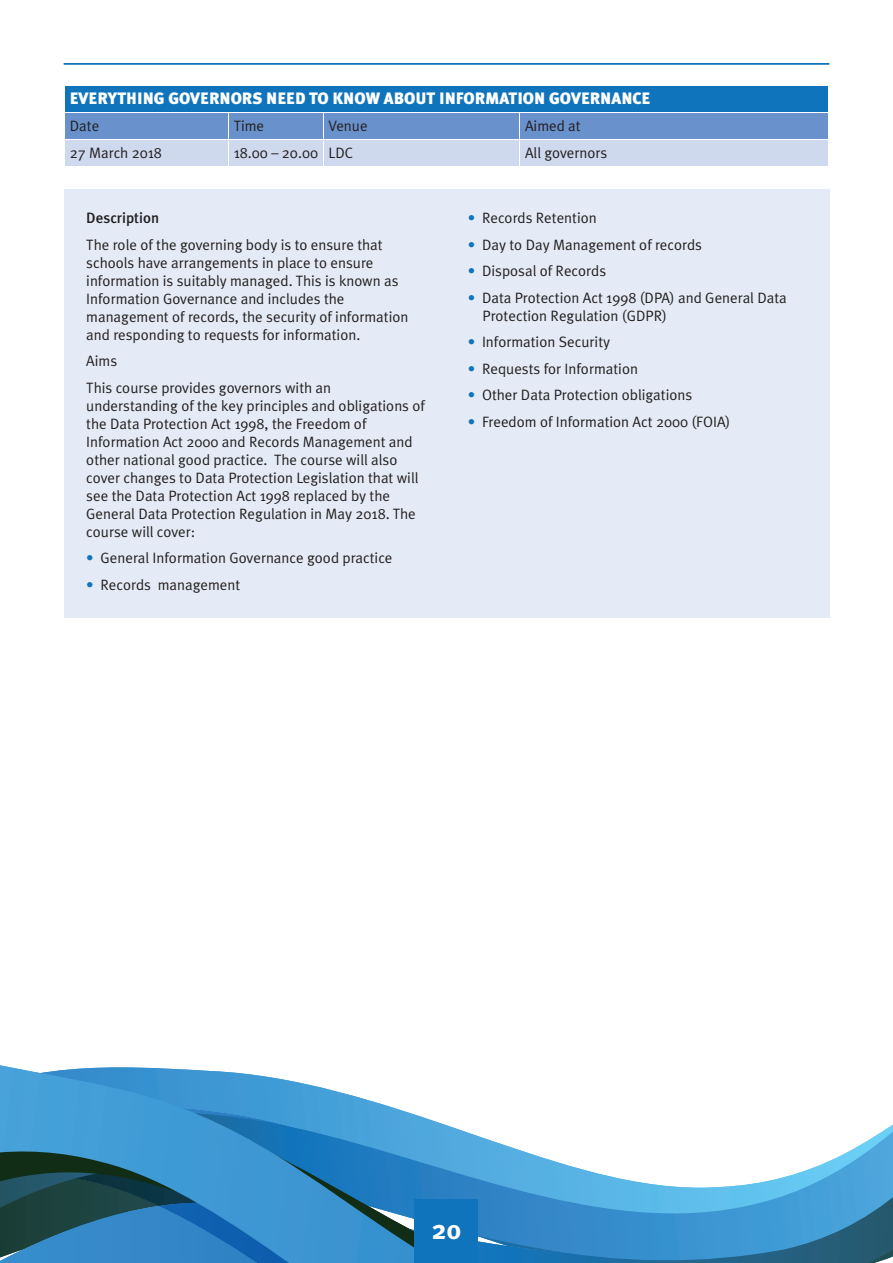
<style>
.page{position:relative;width:893px;height:1263px;background:#fff}
.page>*{position:absolute;margin:0;border:0;box-sizing:border-box;transform-origin:0 0}
.t1{font:700 27px "Meta Plus";color:#fff}
.t2{font:900 16.5px "Meta Plus";color:#fff}
.t3{font:15px/18px "Meta Plus Normal";color:#231f20}
.t4{font:500 15px "Meta Plus";color:#231f20}
.s1{color:#1074bc}
</style>
<div class="page">
<svg style="left:508px;top:1124px;width:385px;height:139px"></svg>
<svg style="left:463px;top:1131px;width:45px;height:132px;background:#4a9ad2"></svg>
<svg style="left:0;top:1065px;width:463px;height:198px;background:#4790be"></svg>
<div style="left:415px;top:1199px;width:63px;height:64px;background:#1074bc"></div>
<hr style="left:64px;top:63px;width:765px;height:2px;background:#1074bc">
<div style="left:64px;top:189px;width:765px;height:428px;background:#e5ebf6"></div>
<div style="left:65px;top:87px;width:763px;height:25px;background:#1074bc"></div>
<div style="left:65px;top:114px;width:163px;height:25px;background:#6992cc"></div>
<div style="left:229px;top:114px;width:94px;height:25px;background:#6992cc"></div>
<div style="left:324px;top:114px;width:195px;height:25px;background:#6992cc"></div>
<div style="left:520px;top:114px;width:308px;height:25px;background:#6992cc"></div>
<div style="left:65px;top:141px;width:163px;height:25px;background:#cfd9ee"></div>
<div style="left:229px;top:141px;width:94px;height:25px;background:#cfd9ee"></div>
<div style="left:324px;top:141px;width:195px;height:25px;background:#cfd9ee"></div>
<div style="left:520px;top:141px;width:308px;height:25px;background:#cfd9ee"></div>
<p class="t2" style="left:70px;top:89px;width:582px">EVERYTHING GOVERNORS NEED TO KNOW ABOUT INFORMATION GOVERNANCE</p>
<p class="t3" style="left:70px;top:116px;width:31px">Date</p>
<p class="t3" style="left:234px;top:116px;width:32px">Time</p>
<p class="t3" style="left:329px;top:116px;width:41px">Venue</p>
<p class="t3" style="left:525px;top:116px;width:57px">Aimed at</p>
<p class="t3" style="left:70px;top:143px;width:94px">27 March 2018</p>
<p class="t3" style="left:234px;top:143px;width:121px">18.00 – 20.00 LDC</p>
<p class="t3" style="left:525px;top:143px;width:84px">All governors</p>
<p class="t4" style="left:86px;top:209px;width:74px">Description</p>
<p class="t3" style="left:86px;top:235px;width:324px">The role of the governing body is to ensure that schools have arrangements in place to ensure information is suitably managed. This is known as Information Governance and includes the management of records, the security of information and responding to requests for information.</p>
<p class="t3" style="left:86px;top:348px;width:246px;line-height:26.5px">Aims<br>This course provides governors with an</p>
<p class="t3" style="left:86px;top:396px;width:340px">understanding of the key principles and obligations of the Data Protection Act 1998, the Freedom of Information Act 2000 and Records Management and other national good practice. The course will also cover changes to Data Protection Legislation that will see the Data Protection Act 1998 replaced by the General Data Protection Regulation in May 2018. The course will cover:</p>
<p class="t3" style="left:86px;top:549px;width:308px"><span class="s1">•</span> General Information Governance good practice</p>
<p class="t3" style="left:86px;top:575px;width:155px"><span class="s1">•</span> Records management</p>
<p class="t3" style="left:468px;top:209px;width:131px"><span class="s1">•</span> Records Retention</p>
<p class="t3" style="left:468px;top:235px;width:236px"><span class="s1">•</span> Day to Day Management of records</p>
<p class="t3" style="left:468px;top:262px;width:140px"><span class="s1">•</span> Disposal of Records</p>
<p class="t3" style="left:483px;top:288px;width:306px;text-indent:-15px"><span class="s1">•</span> Data Protection Act 1998 (DPA) and General Data<br>Protection Regulation (GDPR)</p>
<p class="t3" style="left:468px;top:333px;width:144px"><span class="s1">•</span> Information Security</p>
<p class="t3" style="left:468px;top:359px;width:172px"><span class="s1">•</span> Requests for Information</p>
<p class="t3" style="left:468px;top:386px;width:226px"><span class="s1">•</span> Other Data Protection obligations</p>
<p class="t3" style="left:468px;top:412px;width:264px"><span class="s1">•</span> Freedom of Information Act 2000 (FOIA)</p>
<h1 class="t1" style="left:432px;top:1214px;width:31px">20</h1>
</div>
